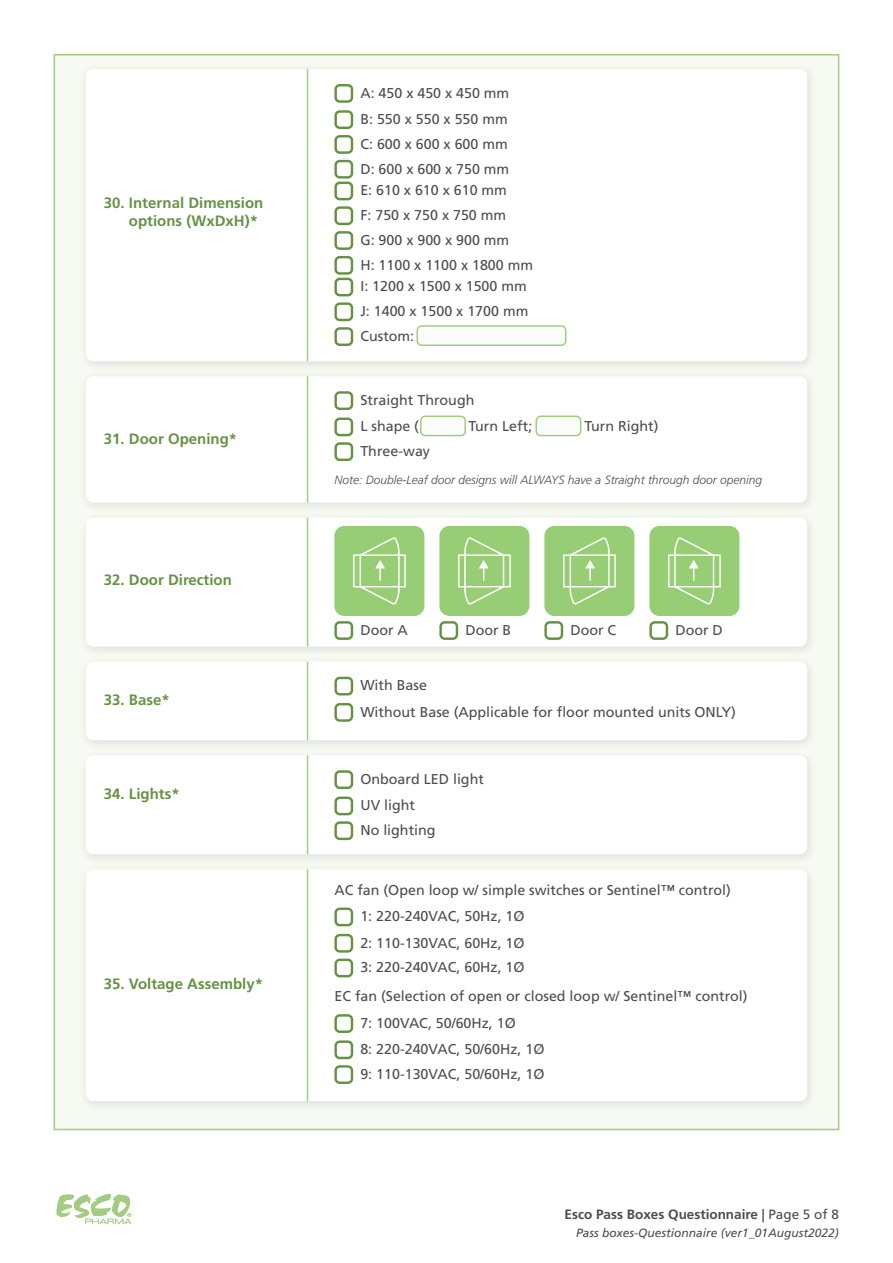
<style>
.page{position:relative;width:893px;height:1263px;background:#fff}
.page>*{position:absolute;margin:0;border:0;box-sizing:border-box;transform-origin:0 0}
.t1{font:700 15px "Frutiger LT Std";color:#679246}
.t2{font:14.25px "Frutiger LT Std";color:#4d4d4f}
.t3{font:700 13.5px "Frutiger LT Std";color:#4d4c4f}
.ASTERISK{font:italic 300 12px "Frutiger LT Std";color:#4d4d4f}
.t4{font:italic 12px "Frutiger LT Std";color:#4d4c4f}
.s1{font-weight:400}
</style>
<div class="page">
<svg style="left:57px;top:1194px;width:74px;height:30px"></svg>
<div style="left:54px;top:54px;width:785px;height:1076px;background:#f6faf3;border:2px solid #a3cc81"></div>
<div style="left:79px;top:512px;width:738px;height:145px;background:#f1f5ee"></div>
<div style="left:86px;top:518px;width:721px;height:129px;background:#fff;border-radius:8px"></div>
<hr style="left:307px;top:518px;width:1px;height:129px;background:#a3cc81">
<div style="left:334px;top:621px;width:19px;height:19px;border:2px solid #679246;border-radius:4px"></div>
<div style="left:439px;top:621px;width:19px;height:19px;border:2px solid #679246;border-radius:4px"></div>
<div style="left:544px;top:621px;width:19px;height:19px;border:2px solid #679246;border-radius:4px"></div>
<div style="left:649px;top:621px;width:19px;height:19px;border:2px solid #679246;border-radius:4px"></div>
<div style="left:334px;top:526px;width:90px;height:90px;background:#96cd75;border-radius:10px"></div>
<svg style="left:353px;top:537px;width:53px;height:68px"></svg>
<div style="left:439px;top:526px;width:90px;height:90px;background:#96cd75;border-radius:10px"></div>
<svg style="left:458px;top:537px;width:53px;height:68px"></svg>
<div style="left:544px;top:526px;width:90px;height:90px;background:#96cd75;border-radius:10px"></div>
<svg style="left:563px;top:537px;width:53px;height:68px"></svg>
<div style="left:649px;top:526px;width:90px;height:90px;background:#96cd75;border-radius:10px"></div>
<svg style="left:668px;top:537px;width:53px;height:68px"></svg>
<div style="left:79px;top:656px;width:738px;height:95px;background:#f1f5ee"></div>
<div style="left:86px;top:662px;width:721px;height:78px;background:#fff;border-radius:8px"></div>
<div style="left:79px;top:750px;width:738px;height:115px;background:#f1f5ee"></div>
<div style="left:86px;top:755px;width:721px;height:99px;background:#fff;border-radius:8px"></div>
<div style="left:79px;top:864px;width:738px;height:248px;background:#f1f5ee"></div>
<div style="left:86px;top:869px;width:721px;height:232px;background:#fff;border-radius:8px"></div>
<hr style="left:307px;top:662px;width:1px;height:78px;background:#a3cc81">
<hr style="left:307px;top:755px;width:1px;height:99px;background:#a3cc81">
<hr style="left:307px;top:869px;width:1px;height:232px;background:#a3cc81">
<div style="left:334px;top:677px;width:19px;height:18px;border:2px solid #679246;border-radius:4px"></div>
<div style="left:334px;top:770px;width:19px;height:19px;border:2px solid #679246;border-radius:4px"></div>
<div style="left:334px;top:907px;width:19px;height:19px;border:2px solid #679246;border-radius:4px"></div>
<div style="left:334px;top:1014px;width:19px;height:19px;border:2px solid #679246;border-radius:4px"></div>
<div style="left:334px;top:703px;width:19px;height:19px;border:2px solid #679246;border-radius:4px"></div>
<div style="left:334px;top:796px;width:19px;height:19px;border:2px solid #679246;border-radius:4px"></div>
<div style="left:334px;top:934px;width:19px;height:19px;border:2px solid #679246;border-radius:4px"></div>
<div style="left:334px;top:1040px;width:19px;height:19px;border:2px solid #679246;border-radius:4px"></div>
<div style="left:334px;top:821px;width:19px;height:19px;border:2px solid #679246;border-radius:4px"></div>
<div style="left:334px;top:959px;width:19px;height:18px;border:2px solid #679246;border-radius:4px"></div>
<div style="left:334px;top:1065px;width:19px;height:19px;border:2px solid #679246;border-radius:4px"></div>
<div style="left:79px;top:63px;width:738px;height:309px;background:#f1f5ee"></div>
<div style="left:86px;top:69px;width:721px;height:292px;background:#fff;border-radius:8px"></div>
<div style="left:79px;top:371px;width:738px;height:142px;background:#f1f5ee"></div>
<div style="left:86px;top:376px;width:721px;height:127px;background:#fff;border-radius:8px"></div>
<hr style="left:307px;top:69px;width:1px;height:292px;background:#a3cc81">
<hr style="left:307px;top:376px;width:1px;height:127px;background:#a3cc81">
<div style="left:334px;top:84px;width:19px;height:19px;border:2px solid #679246;border-radius:4px"></div>
<div style="left:334px;top:391px;width:19px;height:19px;border:2px solid #679246;border-radius:4px"></div>
<div style="left:334px;top:110px;width:19px;height:19px;border:2px solid #679246;border-radius:4px"></div>
<div style="left:334px;top:417px;width:19px;height:19px;border:2px solid #679246;border-radius:4px"></div>
<div style="left:334px;top:135px;width:19px;height:19px;border:2px solid #679246;border-radius:4px"></div>
<div style="left:334px;top:442px;width:19px;height:19px;border:2px solid #679246;border-radius:4px"></div>
<div style="left:334px;top:160px;width:19px;height:19px;border:2px solid #679246;border-radius:4px"></div>
<div style="left:334px;top:256px;width:19px;height:19px;border:2px solid #679246;border-radius:4px"></div>
<div style="left:334px;top:182px;width:19px;height:18px;border:2px solid #679246;border-radius:4px"></div>
<div style="left:334px;top:278px;width:19px;height:18px;border:2px solid #679246;border-radius:4px"></div>
<div style="left:334px;top:206px;width:19px;height:19px;border:2px solid #679246;border-radius:4px"></div>
<div style="left:334px;top:302px;width:19px;height:19px;border:2px solid #679246;border-radius:4px"></div>
<div style="left:334px;top:231px;width:19px;height:19px;border:2px solid #679246;border-radius:4px"></div>
<div style="left:334px;top:327px;width:19px;height:19px;border:2px solid #679246;border-radius:4px"></div>
<div style="left:417px;top:326px;width:149px;height:19px;background:#f9fcf8;border-radius:4px"></div>
<div style="left:416px;top:325px;width:150px;height:21px;border:2px solid #a3cc81;border-radius:4px"></div>
<div style="left:421px;top:416px;width:44px;height:20px;background:#f9fcf8;border-radius:4px"></div>
<div style="left:420px;top:415px;width:46px;height:21px;border:2px solid #a3cc81;border-radius:4px"></div>
<div style="left:536px;top:416px;width:45px;height:20px;background:#f9fcf8;border-radius:4px"></div>
<div style="left:535px;top:415px;width:46px;height:21px;border:2px solid #a3cc81;border-radius:4px"></div>
<p class="t1" style="left:104px;top:194px;width:161px">30. Internal Dimension</p>
<p class="t1" style="left:129px;top:212px;width:131px">options (WxDxH)*</p>
<p class="t1" style="left:104px;top:430px;width:135px">31. Door Opening*</p>
<p class="t1" style="left:104px;top:571px;width:130px">32. Door Direction</p>
<p class="t1" style="left:104px;top:691px;width:67px">33. Base*</p>
<p class="t1" style="left:104px;top:785px;width:77px">34. Lights*</p>
<p class="t1" style="left:104px;top:975px;width:161px">35. Voltage Assembly*</p>
<p class="t2" style="left:360px;top:84px;width:150px">A: 450 x 450 x 450 mm</p>
<p class="t2" style="left:360px;top:111px;width:149px">B: 550 x 550 x 550 mm</p>
<p class="t2" style="left:360px;top:135px;width:149px">C: 600 x 600 x 600 mm</p>
<p class="t2" style="left:360px;top:160px;width:150px">D: 600 x 600 x 750 mm</p>
<p class="t2" style="left:360px;top:182px;width:148px">E: 610 x 610 x 610 mm</p>
<p class="t2" style="left:360px;top:207px;width:147px">F: 750 x 750 x 750 mm</p>
<p class="t2" style="left:360px;top:231px;width:150px">G: 900 x 900 x 900 mm</p>
<p class="t2" style="left:360px;top:256px;width:174px">H: 1100 x 1100 x 1800 mm</p>
<p class="t2" style="left:360px;top:278px;width:168px">I: 1200 x 1500 x 1500 mm</p>
<p class="t2" style="left:360px;top:303px;width:169px">J: 1400 x 1500 x 1700 mm</p>
<p class="t2" style="left:360px;top:328px;width:55px">Custom:</p>
<p class="t2" style="left:360px;top:392px;width:116px">Straight Through</p>
<p class="t2" style="left:360px;top:418px;width:60px">L shape (</p>
<p class="t2" style="left:468px;top:418px;width:65px">Turn Left;</p>
<p class="t2" style="left:584px;top:418px;width:76px">Turn Right)</p>
<p class="t2" style="left:360px;top:443px;width:71px">Three-way</p>
<p class="ASTERISK" style="left:334px;top:473px;width:429px">Note: Double-Leaf door designs will ALWAYS have a Straight through door opening</p>
<p class="t2" style="left:360px;top:621px;width:49px">Door A</p>
<p class="t2" style="left:465px;top:621px;width:47px">Door B</p>
<p class="t2" style="left:570px;top:621px;width:47px">Door C</p>
<p class="t2" style="left:675px;top:621px;width:49px">Door D</p>
<p class="t2" style="left:360px;top:677px;width:68px">With Base</p>
<p class="t2" style="left:360px;top:703px;width:377px">Without Base (Applicable for floor mounted units ONLY)</p>
<p class="t2" style="left:360px;top:771px;width:125px">Onboard LED light</p>
<p class="t2" style="left:360px;top:797px;width:56px">UV light</p>
<p class="t2" style="left:360px;top:822px;width:77px">No lighting</p>
<p class="t2" style="left:334px;top:882px;width:398px">AC fan (Open loop w/ simple switches or Sentinel™ control)</p>
<p class="t2" style="left:360px;top:908px;width:166px">1: 220-240VAC, 50Hz, 1Ø</p>
<p class="t2" style="left:360px;top:934px;width:166px">2: 110-130VAC, 60Hz, 1Ø</p>
<p class="t2" style="left:360px;top:959px;width:166px">3: 220-240VAC, 60Hz, 1Ø</p>
<p class="t2" style="left:334px;top:987px;width:415px">EC fan (Selection of open or closed loop w/ Sentinel™ control)</p>
<p class="t2" style="left:360px;top:1014px;width:157px">7: 100VAC, 50/60Hz, 1Ø</p>
<p class="t2" style="left:360px;top:1041px;width:186px">8: 220-240VAC, 50/60Hz, 1Ø</p>
<p class="t2" style="left:360px;top:1065px;width:186px">9: 110-130VAC, 50/60Hz, 1Ø</p>
<p class="t3" style="left:565px;top:1206px;width:276px">Esco Pass Boxes Questionnaire | <span class="s1">Page 5 of 8</span></p>
<p class="t4" style="left:576px;top:1226px;width:264px">Pass boxes-Questionnaire (ver1_01August2022)</p>
</div>
